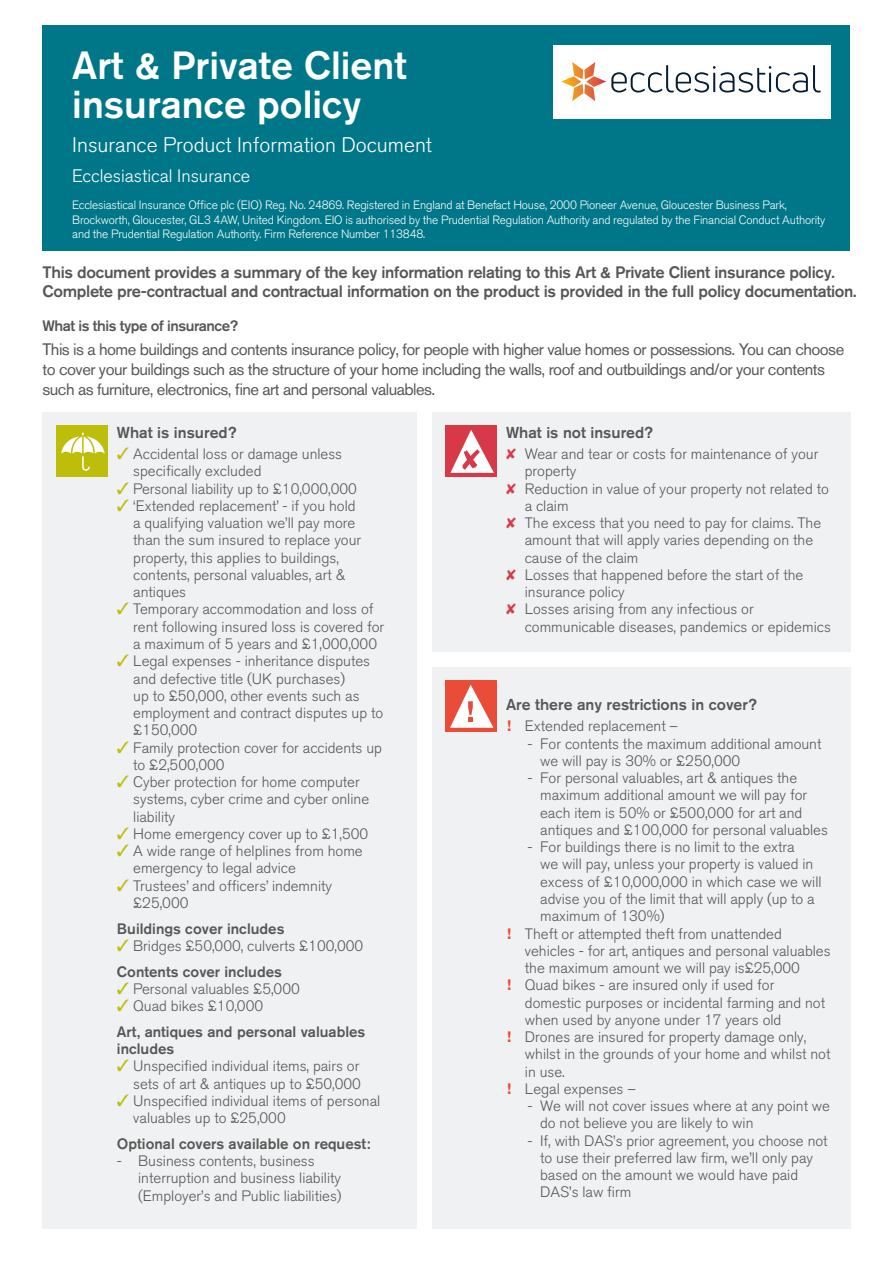
<style>
.page{position:relative;width:893px;height:1263px;background:#fff}
.page>*{position:absolute;margin:0;border:0;box-sizing:border-box;transform-origin:0 0}
.t1{font:500 39px/39px "Akzidenz Grotesk BQ";color:#fff}
.t2{font:300 21px "Akzidenz Grotesk BQ";color:#fff}
.t3{font:300 18px "Akzidenz Grotesk BQ";color:#fff}
.t4{font:16.5px/19.8px "Akzidenz Grotesk BQ";letter-spacing:-.03em;color:#575756}
.t5{font:500 16.5px/19.8px "Akzidenz Grotesk BQ";letter-spacing:-.02em;color:#575756}
.t6{font:500 15.75px "Akzidenz Grotesk BQ";color:#575756}
.t7{font:300 15px/17.2px "Akzidenz Grotesk BQ";color:#575756}
.t8{font:500 15px/17.2px "Akzidenz Grotesk BQ";color:#575756}
.t9{font:500 15px "Akzidenz Grotesk BQ";letter-spacing:-.03em;color:#575756}
.t10{font:300 12px/14.4px "Akzidenz Grotesk BQ";letter-spacing:-.015em;color:#fff}
.s1{color:#bcbe0a}
.s2{font-weight:700;color:#e94d38}
</style>
<div class="page">
<div style="left:43px;top:413px;width:374px;height:816px;background:#eff1f2"></div>
<div style="left:432px;top:413px;width:418px;height:239px;background:#eff1f2"></div>
<div style="left:432px;top:668px;width:418px;height:561px;background:#eff1f2"></div>
<div style="left:43px;top:26px;width:807px;height:225px;background:#078"></div>
<div style="left:554px;top:45px;width:277px;height:74px;background:#fff"></div>
<svg style="left:561px;top:62px;width:260px;height:39px"></svg>
<div style="left:57px;top:425px;width:51px;height:51px;background:#bcbe0a"></div>
<svg style="left:61px;top:432px;width:44px;height:39px"></svg>
<div style="left:446px;top:425px;width:51px;height:51px;background:#d83948"></div>
<svg style="left:450px;top:430px;width:44px;height:43px"></svg>
<div style="left:446px;top:680px;width:51px;height:51px;background:#e94d38"></div>
<svg style="left:450px;top:685px;width:43px;height:43px"></svg>
<h1 class="t1" style="left:72px;top:45px;width:336px">Art &amp; Private Client insurance policy</h1>
<h3 class="t2" style="left:72px;top:133px;width:361px">Insurance Product Information Document</h3>
<p class="t3" style="left:72px;top:166px;width:180px">Ecclesiastical Insurance</p>
<p class="t10" style="left:72px;top:198px;width:755px">Ecclesiastical Insurance Offce plc (EIO) Reg. No. 24869. Registered in England at Benefact House, 2000 Pioneer Avenue, Gloucester Business Park,<br>Brockworth, Gloucester, GL3 4AW, United Kingdom. EIO is authorised by the Prudential Regulation Authority and regulated by the Financial Conduct Authority and the Prudential Regulation Authority. Firm Reference Number 113848.</p>
<p class="t5" style="left:43px;top:262px;width:816px">This document provides a summary of the key information relating to this Art &amp; Private Client insurance policy.<br>Complete pre-contractual and contractual information on the product is provided in the full policy documentation.</p>
<p class="t9" style="left:43px;top:316px;width:197px">What is this type of insurance?</p>
<p class="t4" style="left:43px;top:339px;width:803px">This is a home buildings and contents insurance policy, for people with higher value homes or possessions. You can choose to cover your buildings such as the structure of your home including the walls, roof and outbuildings and/or your contents</p>
<p class="t4" style="left:43px;top:379px;width:394px">such as furniture, electronics, fne art and personal valuables.</p>
<p class="t6" style="left:117px;top:422px;width:121px">What is insured?</p>
<p class="t7" style="left:117px;top:446px;width:227px"><span class="s1">✓</span> Accidental loss or damage unless</p>
<p class="t7" style="left:133px;top:463px;width:130px">specifcally excluded</p>
<p class="t7" style="left:117px;top:480px;width:241px"><span class="s1">✓</span> Personal liability up to £10,000,000</p>
<p class="t7" style="left:117px;top:497px;width:240px"><span class="s1">✓</span> ‘Extended replacement’ - if you hold</p>
<p class="t7" style="left:133px;top:515px;width:229px">a qualifying valuation we’ll pay more than the sum insured to replace your property, this applies to buildings, contents, personal valuables, art &amp; antiques</p>
<p class="t7" style="left:133px;top:601px;width:253px;text-indent:-16px"><span class="s1">✓</span> Temporary accommodation and loss of rent following insured loss is covered for a maximum of 5 years and £1,000,000</p>
<p class="t7" style="left:133px;top:653px;width:252px;text-indent:-16px"><span class="s1">✓</span> Legal expenses - inheritance disputes and defective title (UK purchases)<br>up to £50,000, other events such as employment and contract disputes up to £150,000</p>
<p class="t7" style="left:133px;top:739px;width:250px;text-indent:-16px"><span class="s1">✓</span> Family protection cover for accidents up to £2,500,000</p>
<p class="t7" style="left:133px;top:773px;width:237px;text-indent:-16px"><span class="s1">✓</span> Cyber protection for home computer systems, cyber crime and cyber online liability</p>
<p class="t7" style="left:117px;top:825px;width:253px"><span class="s1">✓</span> Home emergency cover up to £1,500</p>
<p class="t7" style="left:133px;top:842px;width:231px;text-indent:-16px"><span class="s1">✓</span> A wide range of helplines from home emergency to legal advice</p>
<p class="t7" style="left:133px;top:877px;width:200px;text-indent:-16px"><span class="s1">✓</span> Trustees’ and offcers’ indemnity £25,000</p>
<p class="t8" style="left:117px;top:919px;width:169px">Buildings cover includes</p>
<p class="t7" style="left:117px;top:937px;width:248px"><span class="s1">✓</span> Bridges £50,000, culverts £100,000</p>
<p class="t8" style="left:117px;top:962px;width:167px">Contents cover includes</p>
<p class="t7" style="left:117px;top:980px;width:184px"><span class="s1">✓</span> Personal valuables £5,000</p>
<p class="t7" style="left:117px;top:997px;width:148px"><span class="s1">✓</span> Quad bikes £10,000</p>
<p class="t8" style="left:117px;top:1022px;width:250px">Art, antiques and personal valuables includes</p>
<p class="t7" style="left:117px;top:1058px;width:246px;text-align:right"><span class="s1">✓</span> Unspecifed individual items, pairs or sets of art &amp; antiques up to £50,000</p>
<p class="t7" style="left:133px;top:1092px;width:249px;text-indent:-16px"><span class="s1">✓</span> Unspecifed individual items of personal valuables up to £25,000</p>
<p class="t8" style="left:117px;top:1134px;width:255px">Optional covers available on request:</p>
<p class="t7" style="left:138px;top:1152px;width:205px;text-indent:-21px">- Business contents, business interruption and business liability (Employer’s and Public liabilities)</p>
<p class="t6" style="left:506px;top:422px;width:149px">What is not insured?</p>
<p class="t7" style="left:525px;top:446px;width:295px">Wear and tear or costs for maintenance of your property</p>
<p class="t7" style="left:525px;top:480px;width:306px">Reduction in value of your property not related to a claim</p>
<p class="t7" style="left:525px;top:515px;width:298px">The excess that you need to pay for claims. The amount that will apply varies depending on the cause of the claim</p>
<p class="t7" style="left:525px;top:566px;width:280px">Losses that happened before the start of the insurance policy</p>
<p class="t7" style="left:525px;top:601px;width:308px">Losses arising from any infectious or communicable diseases, pandemics or epidemics</p>
<p class="t6" style="left:506px;top:695px;width:252px">Are there any restrictions in cover?</p>
<p class="t7" style="left:507px;top:718px;width:173px"><span class="s2">!</span> Extended replacement –</p>
<p class="t7" style="left:540px;top:735px;width:283px;text-indent:-13px">- For contents the maximum additional amount we will pay is 30% or £250,000</p>
<p class="t7" style="left:540px;top:770px;width:289px;text-indent:-13px">- For personal valuables, art &amp; antiques the maximum additional amount we will pay for each item is 50% or £500,000 for art and antiques and £100,000 for personal valuables</p>
<p class="t7" style="left:540px;top:839px;width:283px;text-indent:-13px">- For buildings there is no limit to the extra<br>we will pay, unless your property is valued in excess of £10,000,000 in which case we will advise you of the limit that will apply (up to a maximum of 130%)</p>
<p class="t7" style="left:525px;top:925px;width:307px;text-indent:-18px"><span class="s2">!</span> Theft or attempted theft from unattended vehicles - for art, antiques and personal valuables the maximum amount we will pay is£25,000</p>
<p class="t7" style="left:525px;top:977px;width:302px;text-indent:-18px"><span class="s2">!</span> Quad bikes - are insured only if used for domestic purposes or incidental farming and not when used by anyone under 17 years old</p>
<p class="t7" style="left:525px;top:1028px;width:307px;text-indent:-18px"><span class="s2">!</span> Drones are insured for property damage only, whilst in the grounds of your home and whilst not in use.</p>
<p class="t7" style="left:507px;top:1080px;width:130px"><span class="s2">!</span> Legal expenses –</p>
<p class="t7" style="left:540px;top:1097px;width:291px;text-indent:-13px">- We will not cover issues where at any point we do not believe you are likely to win</p>
<p class="t7" style="left:540px;top:1132px;width:289px;text-indent:-13px">- If, with DAS’s prior agreement, you choose not to use their preferred law firm, we’ll only pay based on the amount we would have paid DAS’s law firm</p>
</div>
